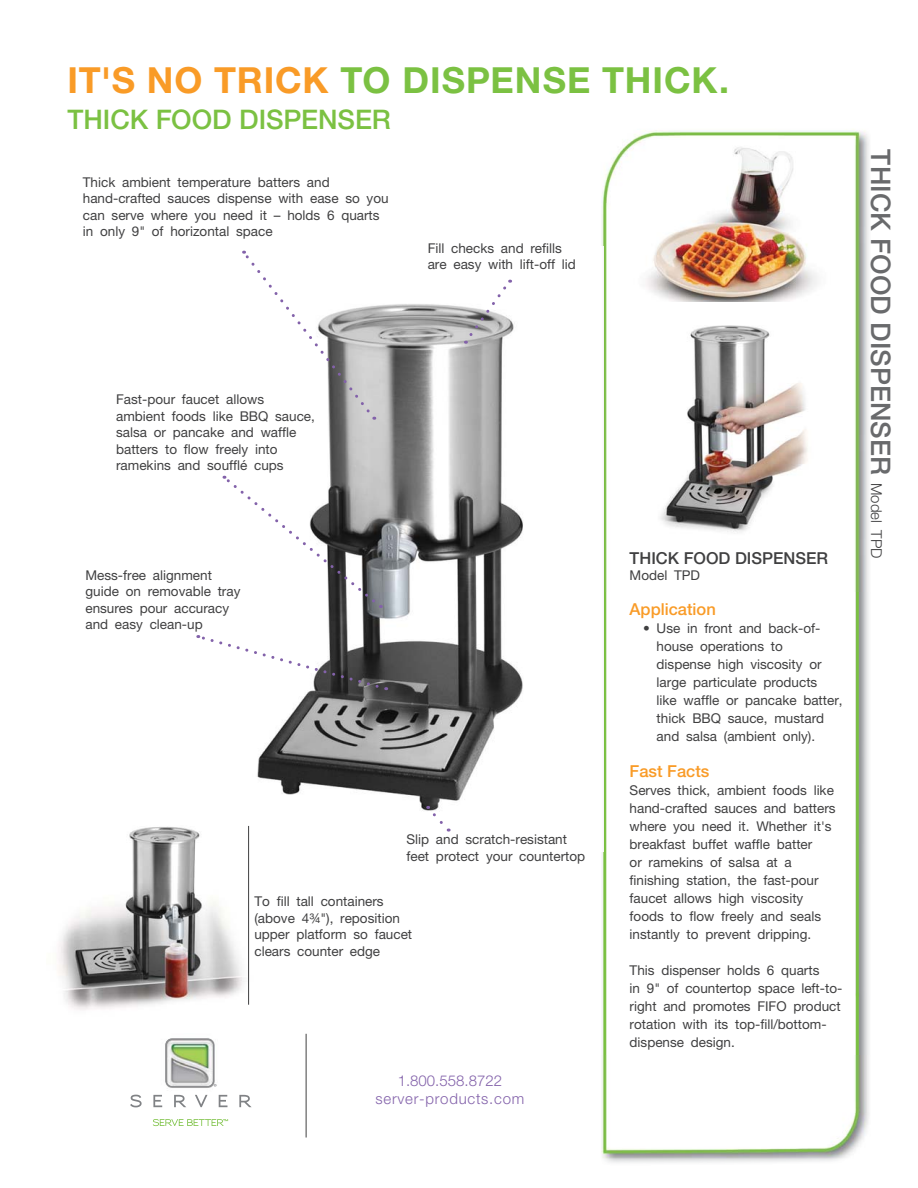
<style>
.page{position:relative;width:918px;height:1188px;background:#fff}
.page>*{position:absolute;margin:0;border:0;box-sizing:border-box;transform-origin:0 0}
.t1{font:700 36px "Helvetica Neue";letter-spacing:.025em;color:#7bc142}
.t2{font:500 27px "Helvetica Neue";color:#696a6c}
.t3{font:500 27px "Helvetica Neue";color:#7bc142}
.t4{font:500 16.5px "Helvetica Neue";color:#f99b27}
.t5{font:500 16.5px "Helvetica Neue";color:#404041}
.t6{font:300 15px/18px "Helvetica Neue";letter-spacing:.05em;color:#8362aa;text-align:center}
.t7{font:13.5px/18px "Helvetica Neue";color:#404041}
.s1{color:#f99b27}
.s2{font-weight:300;font-size:15px;color:#404041}
</style>
<div class="page">
<img style="left:222px;top:250px;width:301px;height:582px">
<img style="left:602px;top:180px;width:267px;height:983px">
<img style="left:606px;top:130px;width:263px;height:50px">
<img style="left:601px;top:849px;width:4px;height:309px">
<img style="left:601px;top:247px;width:2px;height:604px">
<img style="left:165px;top:1038px;width:50px;height:50px">
<svg style="left:130px;top:1095px;width:12px;height:12px"></svg>
<svg style="left:153px;top:1095px;width:9px;height:12px"></svg>
<svg style="left:174px;top:1095px;width:12px;height:12px"></svg>
<svg style="left:195px;top:1095px;width:12px;height:12px"></svg>
<svg style="left:219px;top:1095px;width:8px;height:12px"></svg>
<svg style="left:239px;top:1095px;width:12px;height:12px"></svg>
<div style="left:166px;top:1039px;width:48px;height:48px;border:1px solid #8b8c8f;border-radius:6px"></div>
<svg style="left:153px;top:1119px;width:75px;height:7px"></svg>
<hr style="left:306px;top:1034px;width:1px;height:104px;background:#404041">
<svg style="left:465px;top:280px;width:46px;height:64px"></svg>
<svg style="left:242px;top:251px;width:133px;height:169px"></svg>
<svg style="left:427px;top:806px;width:22px;height:26px"></svg>
<svg style="left:223px;top:476px;width:158px;height:132px"></svg>
<img style="left:59px;top:814px;width:195px;height:196px">
<hr style="left:248px;top:826px;width:1px;height:179px;background:#404041">
<svg style="left:198px;top:634px;width:189px;height:56px"></svg>
<img style="left:652px;top:303px;width:161px;height:241px">
<h1 class="t1" style="left:67px;top:67px;width:663px"><span class="s1">IT'S NO TRICK</span> TO DISPENSE THICK.</h1>
<h2 class="t3" style="left:67px;top:110px;width:325px">THICK FOOD DISPENSER</h2>
<p class="t7" style="left:83px;top:175px;width:307px;line-height:16.5px">Thick ambient temperature batters and hand-crafted sauces dispense with ease so you can serve where you need it – holds 6 quarts in only 9" of horizontal space</p>
<p class="t7" style="left:428px;top:241px;width:150px;line-height:16.5px">Fill checks and refills are easy with lift-off lid</p>
<p class="t7" style="left:116px;top:392px;width:200px;line-height:16.5px">Fast-pour faucet allows ambient foods like BBQ sauce, salsa or pancake and waffle batters to flow freely into ramekins and soufflé cups</p>
<p class="t7" style="left:85px;top:568px;width:157px;line-height:16.5px">Mess-free alignment guide on removable tray ensures pour accuracy and easy clean-up</p>
<p class="t7" style="left:406px;top:832px;width:180px;line-height:16.5px">Slip and scratch-resistant feet protect your countertop</p>
<p class="t7" style="left:254px;top:894px;width:159px;line-height:16.5px">To fill tall containers (above 4¾"), reposition upper platform so faucet clears counter edge</p>
<p class="t6" style="left:376px;top:1073px;width:150px">1.800.558.8722 server-products.com</p>
<p class="t5" style="left:630px;top:552px;width:200px">THICK FOOD DISPENSER</p>
<p class="t7" style="left:630px;top:568px;width:72px">Model TPD</p>
<p class="t4" style="left:630px;top:603px;width:88px">Application</p>
<p class="t7" style="left:657px;top:620px;width:187px;text-indent:-14px">• Use in front and back-of&shy;house operations to<br>dispense high viscosity or large particulate products<br>like waffle or pancake batter, thick BBQ sauce, mustard and salsa (ambient only).</p>
<p class="t4" style="left:630px;top:765px;width:81px">Fast Facts</p>
<p class="t7" style="left:630px;top:782px;width:208px">Serves thick, ambient foods like hand-crafted sauces and batters where you need it. Whether it's breakfast buffet waffle batter<br>or ramekins of salsa at a finishing station, the fast-pour faucet allows high viscosity foods to flow freely and seals instantly to prevent dripping.</p>
<p class="t7" style="left:630px;top:962px;width:214px">This dispenser holds 6 quarts<br>in 9" of countertop space left-to&shy;right and promotes FIFO product rotation with its top-fill/bottom&shy;dispense design.</p>
<h2 class="t2" style="left:890px;top:149px;width:410px;rotate:90deg">THICK FOOD DISPENSER <span class="s2">Model TPD</span></h2>
</div>
